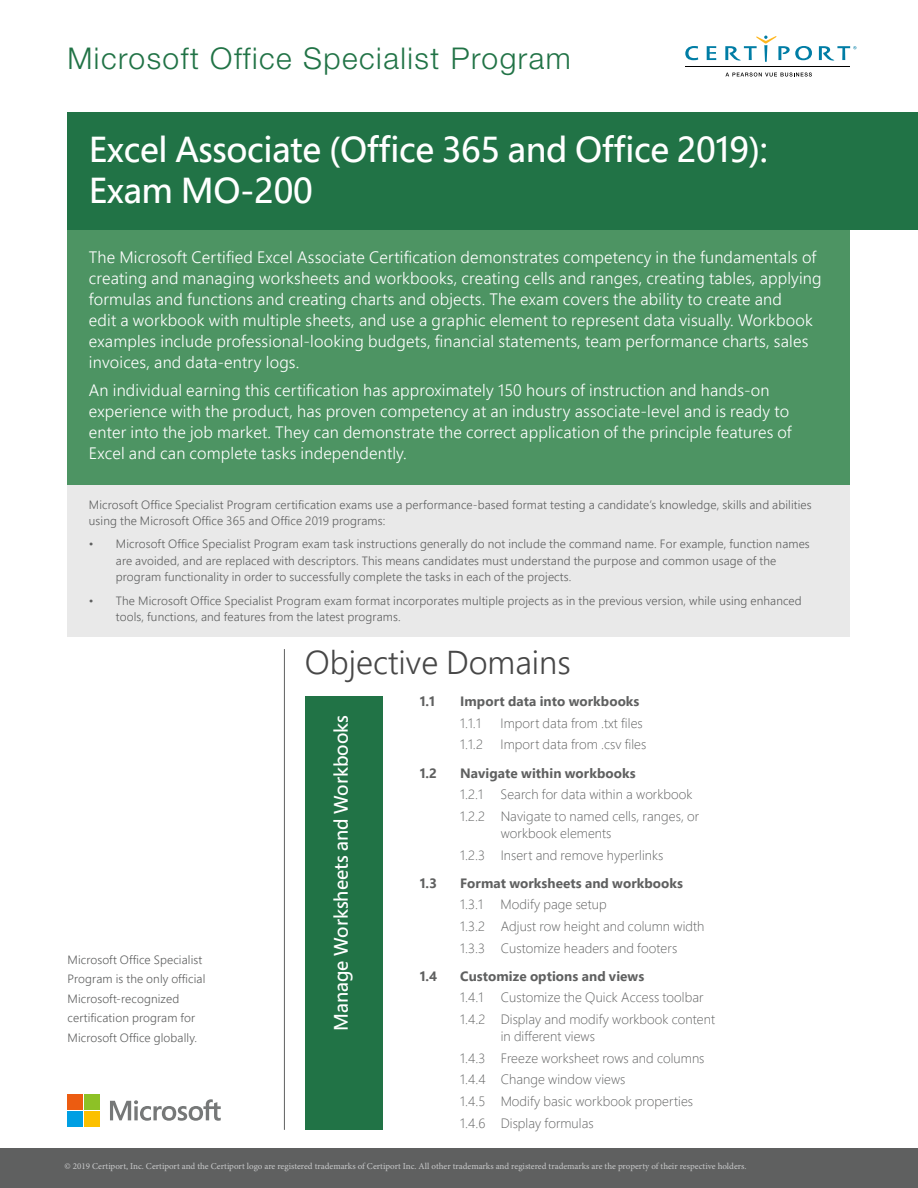
<style>
.page{position:relative;width:918px;height:1188px;background:#fff}
.page>*{position:absolute;margin:0;border:0;box-sizing:border-box;transform-origin:0 0}
.t1{font:500 36px/40.5px "Segoe Pro";letter-spacing:-.01em;color:#fff}
.t2{font:300 33px "Segoe Pro";color:#474747}
.t3{font:300 30px "Helvetica Neue LT Std";letter-spacing:.05em;color:#217346}
.t4{font:500 19.5px "Segoe Pro";color:#fff}
.t5{font:300 16.5px/21px "Segoe Pro";letter-spacing:.01em;color:#fff}
.t6{font:300 13.5px/21.6px "Segoe Pro";letter-spacing:.005em;color:#5f6060}
.t7{font:700 13.5px "Segoe Pro";letter-spacing:.005em;color:#5f6060}
.t8{font:300 12px/19.5px "Segoe Pro";letter-spacing:.01em;color:#5f6060}
.t9{font:9px "Minion Pro";color:#c9cacb}
</style>
<div class="page">
<div style="left:0;top:1148px;width:918px;height:40px;background:#5f6060"></div>
<div style="left:68px;top:485px;width:782px;height:151px;background:#e9e9e9"></div>
<div style="left:68px;top:230px;width:782px;height:255px;background:#4d9463"></div>
<div style="left:68px;top:112px;width:850px;height:118px;background:#217346"></div>
<div style="left:305px;top:696px;width:78px;height:434px;background:#217346"></div>
<svg style="left:110px;top:1099px;width:111px;height:22px"></svg>
<div style="left:68px;top:1094px;width:15px;height:16px;background:#ec5c11"></div>
<div style="left:85px;top:1094px;width:15px;height:16px;background:#8dc126"></div>
<div style="left:68px;top:1111px;width:15px;height:16px;background:#009fe3"></div>
<div style="left:85px;top:1111px;width:15px;height:16px;background:#fcc000"></div>
<hr style="left:284px;top:649px;width:1px;height:481px;background:#5f6060">
<svg style="left:685px;top:46px;width:13px;height:14px"></svg>
<svg style="left:707px;top:46px;width:9px;height:14px"></svg>
<svg style="left:725px;top:36px;width:87px;height:26px"></svg>
<svg style="left:819px;top:46px;width:37px;height:15px"></svg>
<svg style="left:725px;top:73px;width:87px;height:4px"></svg>
<hr style="left:685px;top:67px;width:165px;height:1px;background:#000">
<h3 class="t3" style="left:68px;top:40px;width:505px">Microsoft Office Specialist Program</h3>
<h1 class="t1" style="left:89px;top:128px;width:681px">Excel Associate (Office 365 and Office 2019):<br>Exam MO-200</h1>
<p class="t5" style="left:89px;top:246px;width:734px">The Microsoft Certified Excel Associate Certification demonstrates competency in the fundamentals of creating and managing worksheets and workbooks, creating cells and ranges, creating tables, applying formulas and functions and creating charts and objects. The exam covers the ability to create and<br>edit a workbook with multiple sheets, and use a graphic element to represent data visually. Workbook examples include professional-looking budgets, financial statements, team performance charts, sales invoices, and data-entry logs.</p>
<p class="t5" style="left:89px;top:379px;width:704px">An individual earning this certification has approximately 150 hours of instruction and hands-on experience with the product, has proven competency at an industry associate-level and is ready to enter into the job market. They can demonstrate the correct application of the principle features of Excel and can complete tasks independently.</p>
<p class="t8" style="left:89px;top:496px;width:724px;line-height:16.5px">Microsoft Office Specialist Program certification exams use a performance-based format testing a candidate’s knowledge, skills and abilities using the Microsoft Office 365 and Office 2019 programs:</p>
<p class="t8" style="left:116px;top:536px;width:695px;line-height:16.5px;text-indent:-27px">• Microsoft Office Specialist Program exam task instructions generally do not include the command name. For example, function names are avoided, and are replaced with descriptors. This means candidates must understand the purpose and common usage of the program functionality in order to successfully complete the tasks in each of the projects.</p>
<p class="t8" style="left:116px;top:592px;width:687px;line-height:16.5px;text-indent:-27px">• The Microsoft Office Specialist Program exam format incorporates multiple projects as in the previous version, while using enhanced tools, functions, and features from the latest programs.</p>
<p class="t8" style="left:68px;top:949px;width:139px">Microsoft Office Specialist<br>Program is the only official<br>Microsoft-recognized certification program for<br>Microsoft Office globally.</p>
<h2 class="t2" style="left:305px;top:640px;width:267px">Objective Domains</h2>
<p class="t4" style="left:328px;top:1031px;width:318px;rotate:-90deg">Manage Worksheets and Workbooks</p>
<p class="t7" style="left:420px;top:692px;width:17px">1.1</p>
<p class="t7" style="left:460px;top:692px;width:181px">Import data into workbooks</p>
<p class="t6" style="left:460px;top:712px;width:22px">1.1.1</p>
<p class="t6" style="left:501px;top:712px;width:144px">Import data from .txt files</p>
<p class="t6" style="left:460px;top:733px;width:24px">1.1.2</p>
<p class="t6" style="left:501px;top:733px;width:147px">Import data from .csv files</p>
<p class="t7" style="left:420px;top:763px;width:19px">1.2</p>
<p class="t7" style="left:460px;top:763px;width:177px">Navigate within workbooks</p>
<p class="t6" style="left:460px;top:783px;width:24px">1.2.1</p>
<p class="t6" style="left:460px;top:783px;width:241px;text-indent:40px">Search for data within a workbook<br>1.2.2 Navigate to named cells, ranges, or</p>
<p class="t6" style="left:460px;top:822px;width:205px;text-indent:40px">workbook elements<br>1.2.3 Insert and remove hyperlinks</p>
<p class="t7" style="left:420px;top:873px;width:19px">1.3</p>
<p class="t7" style="left:460px;top:873px;width:224px">Format worksheets and workbooks</p>
<p class="t6" style="left:460px;top:894px;width:24px">1.3.1</p>
<p class="t6" style="left:460px;top:894px;width:246px;text-indent:40px">Modify page setup<br>1.3.2 Adjust row height and column width<br>1.3.3 Customize headers and footers</p>
<p class="t7" style="left:420px;top:967px;width:19px">1.4</p>
<p class="t7" style="left:460px;top:967px;width:186px">Customize options and views</p>
<p class="t6" style="left:460px;top:987px;width:25px">1.4.1</p>
<p class="t6" style="left:460px;top:987px;width:256px;text-indent:40px">Customize the Quick Access toolbar<br>1.4.2 Display and modify workbook content</p>
<p class="t6" style="left:460px;top:1025px;width:246px;text-indent:40px">in different views<br>1.4.3 Freeze worksheet rows and columns<br>1.4.4 Change window views<br>1.4.5 Modify basic workbook properties<br>1.4.6 Display formulas</p>
<p class="t9" style="left:64px;top:1161px;width:683px">© 2019 Certiport, Inc. Certiport and the Certiport logo are registered trademarks of Certiport Inc. All other trademarks and registered trademarks are the property of their respective holders.</p>
</div>
